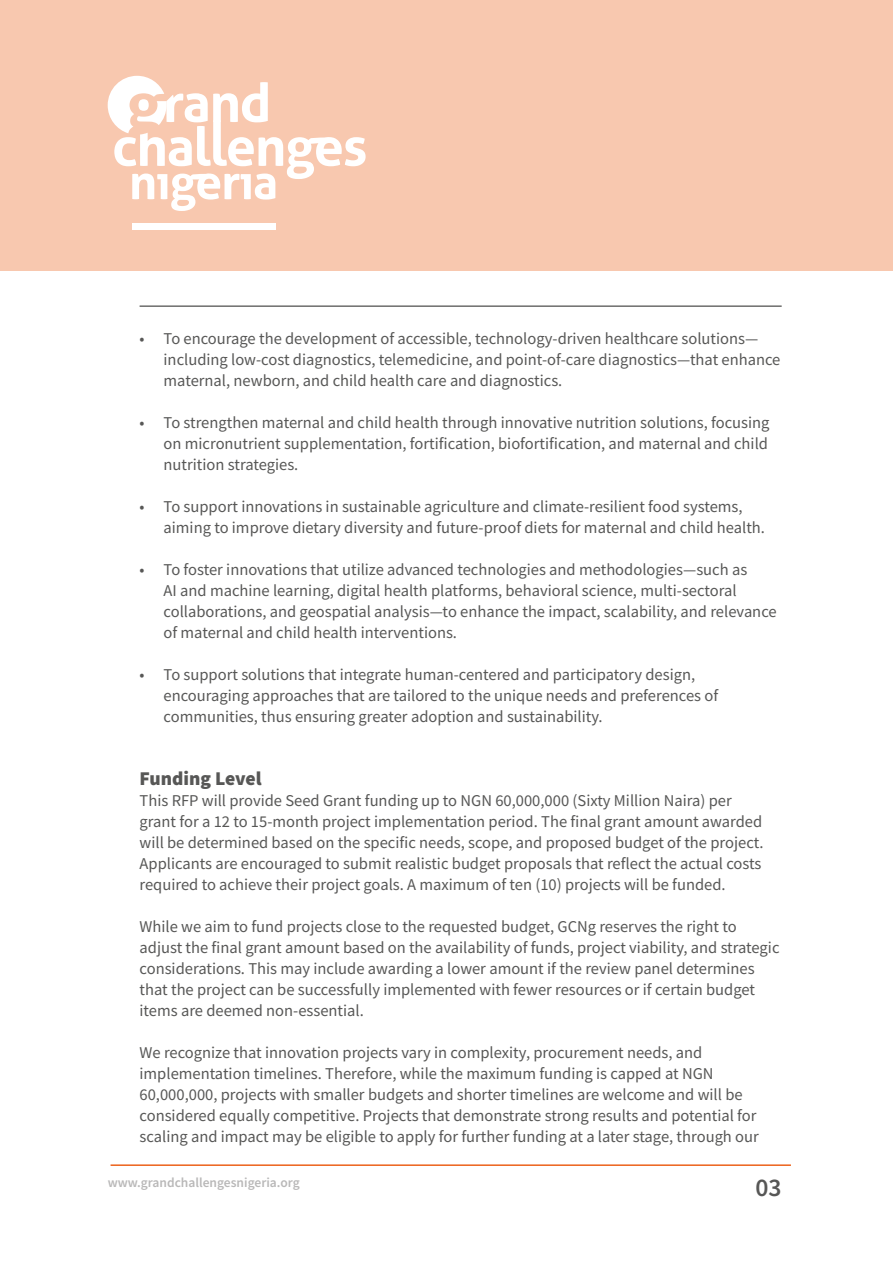
<style>
.page{position:relative;width:893px;height:1263px;background:#fff}
.page>*{position:absolute;margin:0;border:0;box-sizing:border-box;transform-origin:0 0}
.t1{font:600 25.5px "Source Sans Pro";color:#575756}
.t2{font:900 19.5px "Source Sans Pro";color:#575756}
.t3{font:16.5px/21px "Source Sans Pro";color:#575756}
.t4{font:600 13.5px "Source Sans Pro";color:#b9b8b8}
</style>
<div class="page">
<hr style="left:111px;top:1164px;width:680px;height:2px;background:#ec621a">
<div style="left:0;top:0;width:893px;height:270px;background:#f8c8af"></div>
<svg style="left:108px;top:76px;width:258px;height:135px"></svg>
<div style="left:132px;top:224px;width:143px;height:6px;background:#fff"></div>
<hr style="left:140px;top:305px;width:642px;height:2px;background:#6d6d6c">
<p class="t3" style="left:164px;top:328px;width:618px;text-indent:-24px">• To encourage the development of accessible, technology-driven healthcare solutions— including low-cost diagnostics, telemedicine, and point-of-care diagnostics—that enhance maternal, newborn, and child health care and diagnostics.</p>
<p class="t3" style="left:164px;top:412px;width:607px;text-align:justify;text-indent:-24px">• To strengthen maternal and child health through innovative nutrition solutions, focusing on micronutrient supplementation, fortification, biofortification, and maternal and child nutrition strategies.</p>
<p class="t3" style="left:164px;top:496px;width:603px;text-indent:-24px">• To support innovations in sustainable agriculture and climate-resilient food systems, aiming to improve dietary diversity and future-proof diets for maternal and child health.</p>
<p class="t3" style="left:164px;top:559px;width:615px;text-indent:-24px">• To foster innovations that utilize advanced technologies and methodologies—such as<br>AI and machine learning, digital health platforms, behavioral science, multi-sectoral collaborations, and geospatial analysis—to enhance the impact, scalability, and relevance of maternal and child health interventions.</p>
<p class="t3" style="left:164px;top:664px;width:556px;text-indent:-24px">• To support solutions that integrate human-centered and participatory design, encouraging approaches that are tailored to the unique needs and preferences of communities, thus ensuring greater adoption and sustainability.</p>
<p class="t2" style="left:140px;top:765px;width:124px">Funding Level</p>
<p class="t3" style="left:140px;top:790px;width:625px">This RFP will provide Seed Grant funding up to NGN 60,000,000 (Sixty Million Naira) per grant for a 12 to 15-month project implementation period. The final grant amount awarded will be determined based on the specific needs, scope, and proposed budget of the project.<br>Applicants are encouraged to submit realistic budget proposals that reflect the actual costs required to achieve their project goals. A maximum of ten (10) projects will be funded.</p>
<p class="t3" style="left:140px;top:916px;width:641px">While we aim to fund projects close to the requested budget, GCNg reserves the right to adjust the final grant amount based on the availability of funds, project viability, and strategic considerations. This may include awarding a lower amount if the review panel determines that the project can be successfully implemented with fewer resources or if certain budget items are deemed non-essential.</p>
<p class="t3" style="left:140px;top:1042px;width:621px">We recognize that innovation projects vary in complexity, procurement needs, and implementation timelines. Therefore, while the maximum funding is capped at NGN 60,000,000, projects with smaller budgets and shorter timelines are welcome and will be considered equally competitive. Projects that demonstrate strong results and potential for scaling and impact may be eligible to apply for further funding at a later stage, through our</p>
<p class="t4" style="left:108px;top:1174px;width:194px">www.grandchallengesnigeria.org</p>
<h1 class="t1" style="left:755px;top:1171px;width:28px">03</h1>
</div>
